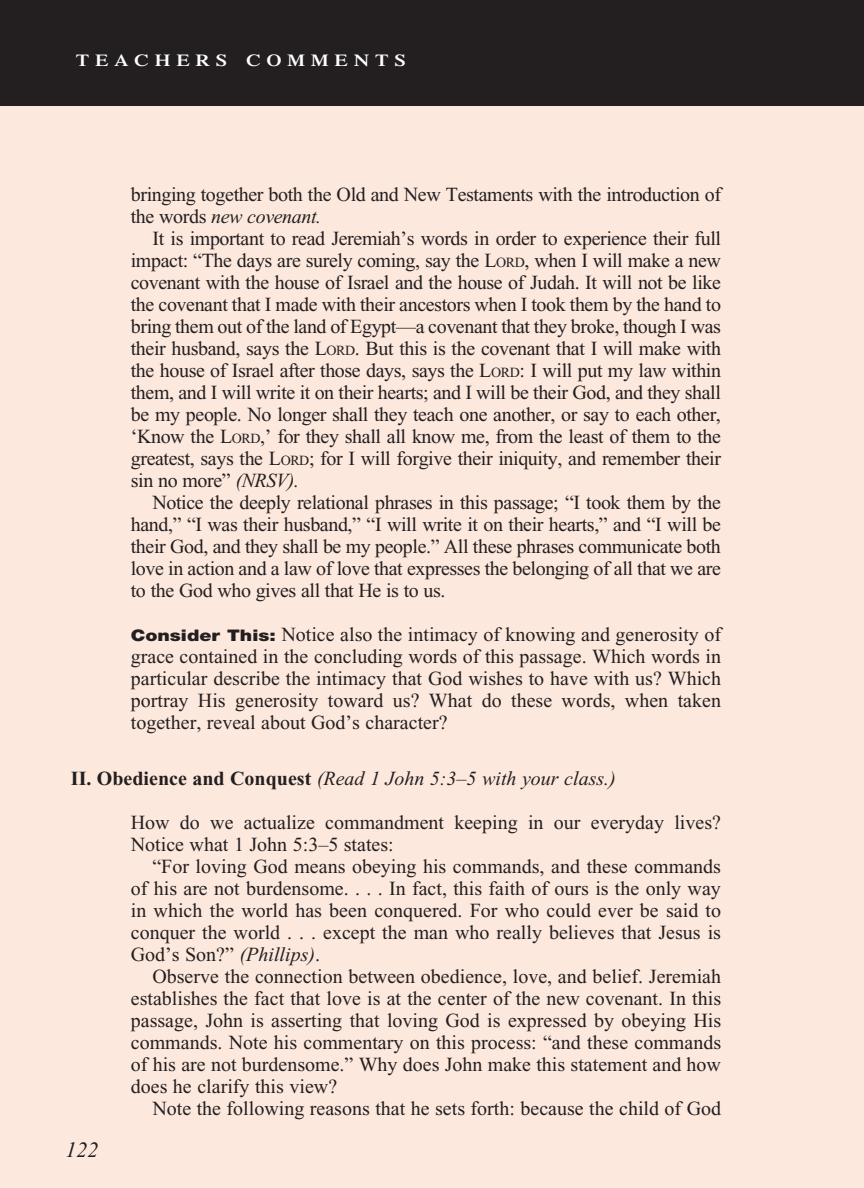
<style>
.page{position:relative;width:864px;height:1188px;background:#fff}
.page>*{position:absolute;margin:0;border:0;box-sizing:border-box;transform-origin:0 0}
.t1{font:italic 22px "Times New Roman";color:#231f20}
.Objectives_Body_Text{font:20px/22px "Times New Roman";color:#231f20;text-align:justify}
.First_Line_Space_Tea{font:20px/22px "Times New Roman";color:#231f20;text-align:justify}
.Objectives_Body_Text-2{font:20px/22px "Times New Roman";letter-spacing:-.02em;color:#231f20}
.Roman_Numeral_Sub_He{font:italic 20px "Times New Roman";color:#231f20}
.t2{font:600 16.8px "Times";letter-spacing:.285em;color:#fff;scale:1.2 1}
.s1{font-style:italic}
.s2{font-style:inherit}
.s3{font-size:14px}
.s4{font-family:"Helvetica Neue";font-weight:900;font-size:16px}
.s5{font-weight:700;font-style:normal}
</style>
<div class="page">
<div style="left:0;top:98px;width:864px;height:1090px;background:#fde8dd"></div>
<div style="left:0;top:0;width:864px;height:105px;background:#231f20"></div>
<p class="t2" style="left:76px;top:51px;width:276px">TEACHERS COMMENTS</p>
<p class="Objectives_Body_Text-2" style="left:131px;top:184px;width:592px">bringing together both the Old and New Testaments with the introduction of the words <span class="s1">new covenant.</span></p>
<p class="Objectives_Body_Text" style="left:131px;top:228px;width:592px;text-indent:22px">It is important to read Jeremiah’s words in order to experience their full impact: “The days are surely coming, say the <span class="s2">L</span><span class="s3">ORD</span>, when I will make a new covenant with the house of Israel and the house of Judah. It will not be like the covenant that I made with their ancestors when I took them by the hand to bring them out of the land of Egypt—a covenant that they broke, though I was their husband, says the <span class="s2">L</span><span class="s3">ORD</span>. But this is the covenant that I will make with the house of Israel after those days, says the <span class="s2">L</span><span class="s3">ORD</span>: I will put my law within them, and I will write it on their hearts; and I will be their God, and they shall be my people. No longer shall they teach one another, or say to each other, ‘Know the <span class="s2">L</span><span class="s3">ORD</span>,’ for they shall all know me, from the least of them to the greatest, says the <span class="s2">L</span><span class="s3">ORD</span>; for I will forgive their iniquity, and remember their sin no more” <span class="s1">(NRSV).</span></p>
<p class="Objectives_Body_Text" style="left:131px;top:492px;width:592px;text-indent:22px">Notice the deeply relational phrases in this passage; “I took them by the hand,” “I was their husband,” “I will write it on their hearts,” and “I will be their God, and they shall be my people.” All these phrases communicate both love in action and a law of love that expresses the belonging of all that we are to the God who gives all that He is to us.</p>
<p class="First_Line_Space_Tea" style="left:131px;top:624px;width:592px"><span class="s4">Consider This:</span> Notice also the intimacy of knowing and generosity of grace contained in the concluding words of this passage. Which words in particular describe the intimacy that God wishes to have with us? Which portray His generosity toward us? What do these words, when taken together, reveal about God’s character?</p>
<p class="Roman_Numeral_Sub_He" style="left:71px;top:767px;width:546px"><span class="s5">II. Obedience and Conquest</span> (Read 1 John 5:3–5 with your class.)</p>
<p class="Objectives_Body_Text" style="left:131px;top:811px;width:592px">How do we actualize commandment keeping in our everyday lives?<br>Notice what 1 John 5:3–5 states:</p>
<p class="Objectives_Body_Text" style="left:131px;top:855px;width:592px;text-indent:22px">“For loving God means obeying his commands, and these commands of his are not burdensome. . . . In fact, this faith of ours is the only way in which the world has been conquered. For who could ever be said to conquer the world . . . except the man who really believes that Jesus is God’s Son?” <span class="s1">(Phillips)</span>.</p>
<p class="Objectives_Body_Text" style="left:131px;top:965px;width:592px;text-indent:22px">Observe the connection between obedience, love, and belief. Jeremiah establishes the fact that love is at the center of the new covenant. In this passage, John is asserting that loving God is expressed by obeying His commands. Note his commentary on this process: “and these commands of his are not burdensome.” Why does John make this statement and how does he clarify this view?</p>
<p class="Objectives_Body_Text" style="left:152px;top:1097px;width:570px">Note the following reasons that he sets forth: because the child of God</p>
<p class="t1" style="left:66px;top:1138px;width:34px">122</p>
</div>
